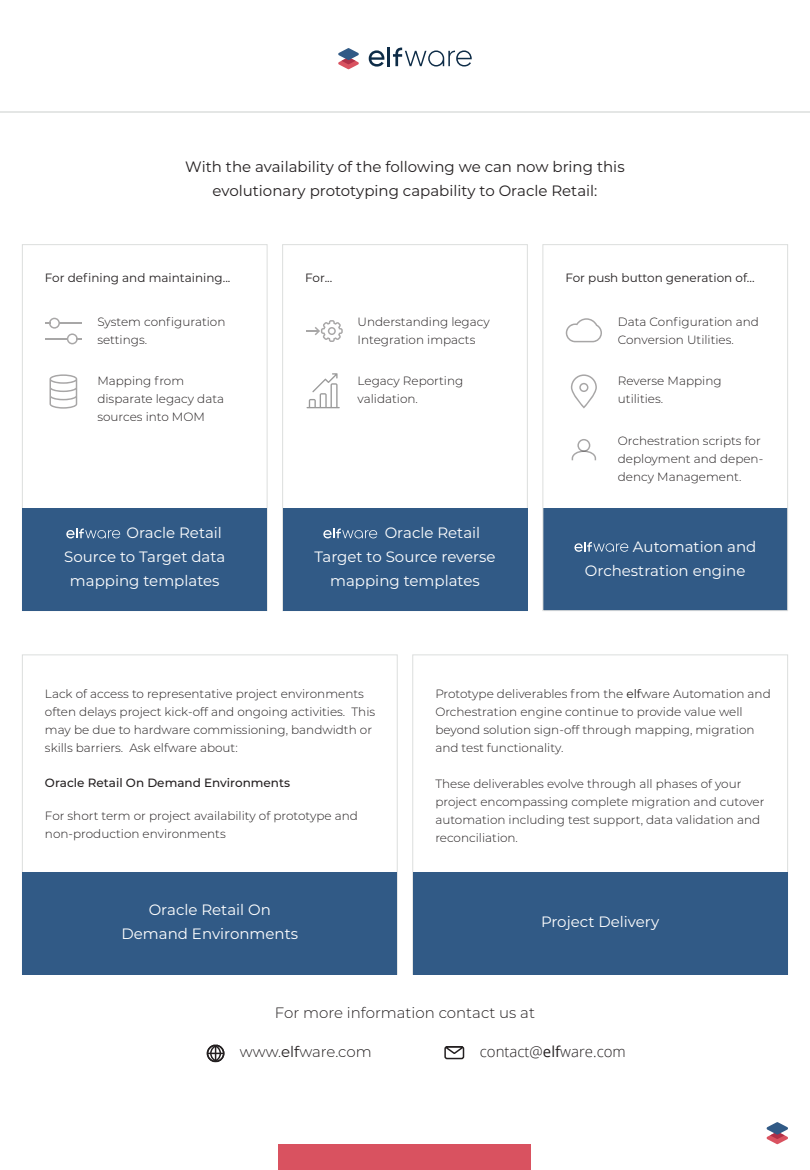
<style>
.page{position:relative;width:810px;height:1170px;background:#fff}
.page>*{position:absolute;margin:0;border:0;box-sizing:border-box;transform-origin:0 0}
.t1{font:15px/24px "Montserrat";color:#fff}
.t2{font:15px/24px "Montserrat";color:#231f20;text-align:center}
.t3{font:300 15px "Montserrat";color:#231f20}
.t4{font:300 15px "Open Sans";color:#231f20}
.t5{font:300 12px/18px "Montserrat";color:#231f20}
.t6{font:12px "Montserrat";color:#231f20}
.t7{font:500 12px "Montserrat";color:#231f20}
.s1{font-weight:400}
</style>
<div class="page">
<div style="left:279px;top:1144px;width:252px;height:26px;background:#d95260"></div>
<svg style="left:369px;top:47px;width:103px;height:20px"></svg>
<svg style="left:338px;top:48px;width:21px;height:21px"></svg>
<hr style="left:0;top:111px;width:810px;height:2px;background:#dcdedd">
<div style="left:22px;top:508px;width:245px;height:103px;background:#315a86"></div>
<div style="left:283px;top:508px;width:244px;height:103px;background:#315a86"></div>
<div style="left:543px;top:508px;width:245px;height:103px;background:#315a86"></div>
<div style="left:413px;top:872px;width:375px;height:102px;background:#315a86"></div>
<div style="left:22px;top:872px;width:375px;height:102px;background:#315a86"></div>
<div style="left:543px;top:244px;width:245px;height:367px;border:1px solid #dcdedd"></div>
<svg style="left:767px;top:1122px;width:21px;height:22px"></svg>
<div style="left:444px;top:1046px;width:20px;height:13px;border:2px solid #231f20;border-radius:2px"></div>
<svg style="left:444px;top:1046px;width:20px;height:9px"></svg>
<div style="left:207px;top:1045px;width:14px;height:17px;border:2px solid #231f20;border-radius:50%"></div>
<div style="left:210px;top:1045px;width:14px;height:17px;border:2px solid #231f20;border-radius:50%"></div>
<svg style="left:208px;top:1045px;width:16px;height:16px"></svg>
<svg style="left:571px;top:374px;width:26px;height:35px"></svg>
<svg style="left:307px;top:373px;width:33px;height:35px"></svg>
<svg style="left:307px;top:320px;width:36px;height:22px"></svg>
<svg style="left:49px;top:374px;width:28px;height:35px"></svg>
<hr style="left:59px;top:322px;width:23px;height:2px;background:#252122">
<svg style="left:45px;top:318px;width:15px;height:11px"></svg>
<hr style="left:45px;top:338px;width:23px;height:2px;background:#252122">
<svg style="left:67px;top:333px;width:15px;height:11px"></svg>
<svg style="left:566px;top:318px;width:36px;height:24px"></svg>
<svg style="left:572px;top:439px;width:24px;height:21px"></svg>
<svg style="left:66px;top:528px;width:54px;height:10px"></svg>
<svg style="left:323px;top:528px;width:54px;height:10px"></svg>
<svg style="left:574px;top:542px;width:54px;height:10px"></svg>
<p class="t2" style="left:185px;top:154px;width:441px">With the availability of the following we can now bring this evolutionary prototyping capability to Oracle Retail:</p>
<p class="t6" style="left:45px;top:269px;width:187px">For defining and maintaining...</p>
<p class="t5" style="left:97px;top:313px;width:130px">System configuration settings.</p>
<p class="t5" style="left:97px;top:372px;width:128px">Mapping from disparate legacy data sources into MOM</p>
<p class="t1" style="left:126px;top:520px;width:97px">Oracle Retail</p>
<p class="t1" style="left:64px;top:544px;width:163px">Source to Target data</p>
<p class="t1" style="left:70px;top:568px;width:151px">mapping templates</p>
<p class="t6" style="left:305px;top:269px;width:29px">For...</p>
<p class="t5" style="left:358px;top:313px;width:134px">Understanding legacy<br>Integration impacts</p>
<p class="t5" style="left:358px;top:372px;width:107px">Legacy Reporting validation.</p>
<p class="t1" style="left:385px;top:520px;width:97px">Oracle Retail</p>
<p class="t1" style="left:314px;top:544px;width:183px">Target to Source reverse</p>
<p class="t1" style="left:330px;top:568px;width:151px">mapping templates</p>
<p class="t6" style="left:565px;top:269px;width:191px">For push button generation of...</p>
<p class="t5" style="left:618px;top:313px;width:143px">Data Configuration and<br>Conversion Utilities.</p>
<p class="t5" style="left:618px;top:372px;width:105px">Reverse Mapping utilities.</p>
<p class="t5" style="left:618px;top:431px;width:147px">Orchestration scripts for deployment and depen&shy;dency Management.</p>
<p class="t1" style="left:585px;top:534px;width:173px;text-indent:48px">Automation and<br>Orchestration engine</p>
<p class="t5" style="left:45px;top:684px;width:332px">Lack of access to representative project environments often delays project kick-off and ongoing activities. This may be due to hardware commissioning, bandwidth or skills barriers. Ask elfware about:</p>
<p class="t7" style="left:45px;top:774px;width:247px">Oracle Retail On Demand Environments</p>
<p class="t5" style="left:45px;top:807px;width:315px">For short term or project availability of prototype and non-production environments</p>
<p class="t1" style="left:121px;top:897px;width:178px;text-align:center">Oracle Retail On<br>Demand Environments</p>
<p class="t5" style="left:435px;top:684px;width:337px">Prototype deliverables from the <span class="s1">elf</span>ware Automation and Orchestration engine continue to provide value well beyond solution sign-off through mapping, migration and test functionality.</p>
<p class="t5" style="left:435px;top:774px;width:331px">These deliverables evolve through all phases of your project encompassing complete migration and cutover automation including test support, data validation and reconciliation.</p>
<p class="t1" style="left:541px;top:909px;width:120px">Project Delivery</p>
<p class="t3" style="left:275px;top:1002px;width:262px">For more information contact us at</p>
<p class="t3" style="left:240px;top:1041px;width:133px">www.<span class="s1">elf</span>ware.com</p>
<p class="t4" style="left:480px;top:1041px;width:148px">contact@<span class="s1">elf</span>ware.com</p>
</div>
